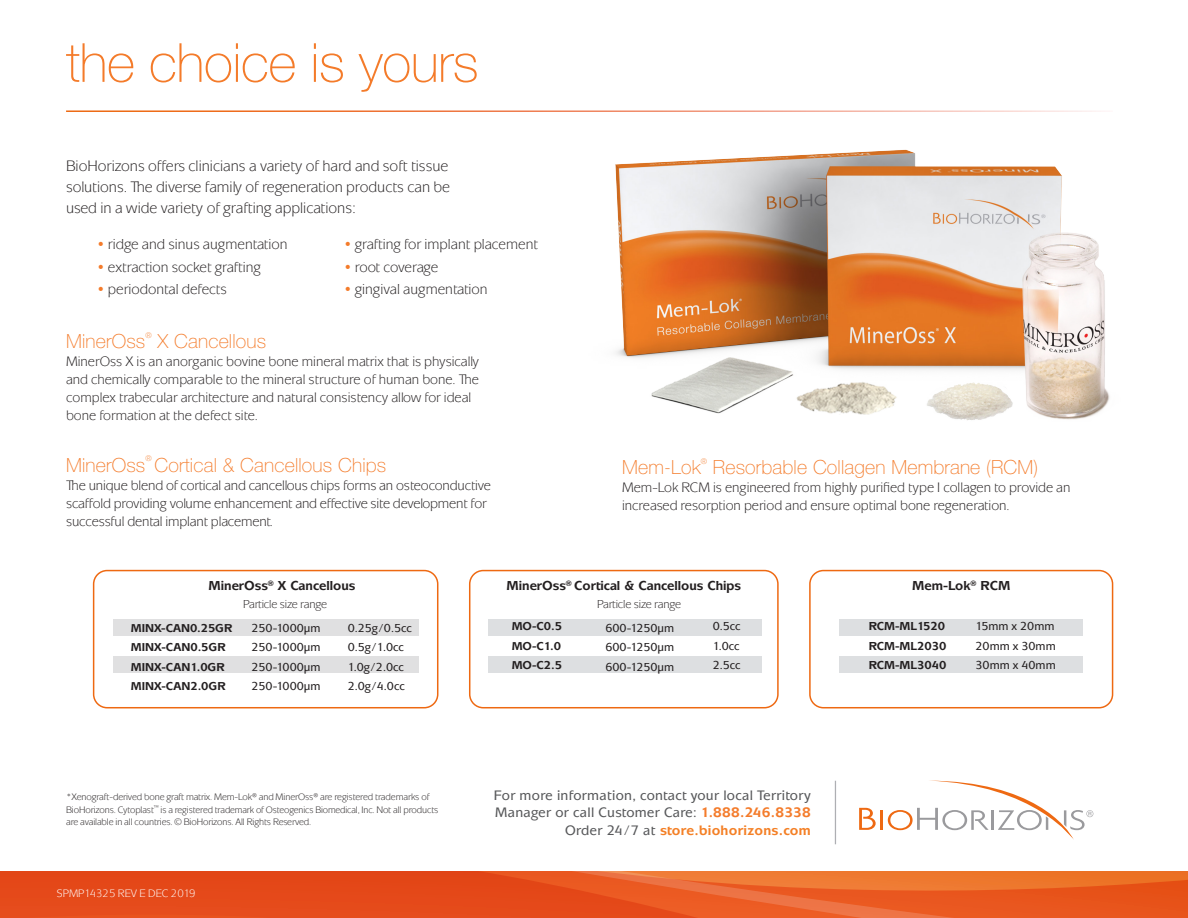
<style>
.page{position:relative;width:1188px;height:918px;background:#fff}
.page>*{position:absolute;margin:0;border:0;box-sizing:border-box;transform-origin:0 0}
.t1{font:100 54px "Helvetica Neue LT Pro";letter-spacing:-.01em;color:#f47b2a}
.Pa0{font:100 19.5px "Helvetica Neue LT Pro";letter-spacing:.01em;color:#f47b2a}
.t2{font:15.75px "Mixage ITC Std";color:#231f20}
.Pa0-2{font:15px "Mixage ITC Std";color:#231f20}
.Pa0-3{font:14.25px/18px "Mixage ITC Std";color:#231f20}
.Pa1{font:500 14.25px/17.5px "Mixage ITC Std";letter-spacing:.02em;color:#57585a}
.t3{font:700 14.25px "Mixage ITC Std";letter-spacing:.02em;color:#f48026}
.t4{font:700 13.5px "Mixage ITC Std";color:#231f20}
.t5{font:500 12px/19.5px "Mixage ITC Std";color:#231f20}
.Pa0-4{font:12px "Mixage ITC Std";letter-spacing:-.01em;color:#231f20}
.t6{font:700 12px "Mixage ITC Std";color:#231f20}
.t7{font:700 11.85px "Mixage ITC Std";color:#231f20}
.t8{font:11.25px "Mixage ITC Std";color:#fff}
.t9{font:9.75px/12.8px "Mixage ITC Std";letter-spacing:-.01em;color:#231f20}
.Pa0-5{font:100 7.8px "Helvetica Neue LT Pro";color:#f47b2a}
.s1{color:#f47b2a}
.s2{font-weight:700;color:#f47b2a}
.s3{font-weight:500;color:#57585a}
</style>
<div class="page">
<div style="left:469px;top:570px;width:310px;height:138px;border:2px solid #ee6912;border-radius:14px"></div>
<svg style="left:0;top:871px;width:1188px;height:44px;background:#e75620"></svg>
<svg style="left:0;top:915px;width:1188px;height:3px;background:#e85521"></svg>
<div style="left:488px;top:657px;width:274px;height:16px;background:#dddfe1"></div>
<div style="left:488px;top:619px;width:274px;height:16px;background:#dddfe1"></div>
<div style="left:809px;top:570px;width:304px;height:138px;border:2px solid #ee6912;border-radius:14px"></div>
<div style="left:840px;top:657px;width:243px;height:16px;background:#dddfe1"></div>
<div style="left:840px;top:619px;width:243px;height:16px;background:#dddfe1"></div>
<hr style="left:881px;top:810px;width:2px;height:20px;background:#ee6912">
<svg style="left:859px;top:808px;width:17px;height:22px"></svg>
<svg style="left:888px;top:781px;width:205px;height:59px"></svg>
<hr style="left:835px;top:781px;width:1px;height:63px;background:#aeafb3">
<div style="left:93px;top:570px;width:345px;height:138px;border:2px solid #ee6912;border-radius:14px"></div>
<div style="left:113px;top:619px;width:306px;height:16px;background:#e0e0e1"></div>
<div style="left:113px;top:657px;width:306px;height:16px;background:#e0e0e1"></div>
<img style="left:615px;top:149px;width:495px;height:271px">
<p class="t1" style="left:66px;top:31px;width:414px">the choice is yours</p>
<p class="t2" style="left:66px;top:156px;width:384px">BioHorizons offers clinicians a variety of hard and soft tissue</p>
<p class="t2" style="left:66px;top:177px;width:386px">solutions. The diverse family of regeneration products can be</p>
<p class="t2" style="left:66px;top:198px;width:291px">used in a wide variety of grafting applications:</p>
<p class="Pa0-2" style="left:97px;top:235px;width:192px"><span class="s1">•</span> ridge and sinus augmentation</p>
<p class="Pa0-2" style="left:97px;top:258px;width:165px"><span class="s1">•</span> extraction socket grafting</p>
<p class="Pa0-2" style="left:97px;top:280px;width:131px"><span class="s1">•</span> periodontal defects</p>
<p class="Pa0-2" style="left:344px;top:235px;width:195px"><span class="s1">•</span> grafting for implant placement</p>
<p class="Pa0-2" style="left:344px;top:258px;width:96px"><span class="s1">•</span> root coverage</p>
<p class="Pa0-2" style="left:344px;top:280px;width:145px"><span class="s1">•</span> gingival augmentation</p>
<p class="Pa0" style="left:66px;top:330px;width:81px">MinerOss</p>
<p class="Pa0-5" style="left:146px;top:330px;width:8px">®</p>
<p class="Pa0" style="left:158px;top:330px;width:110px">X Cancellous</p>
<p class="Pa0-3" style="left:66px;top:352px;width:415px">MinerOss X is an anorganic bovine bone mineral matrix that is physically and chemically comparable to the mineral structure of human bone. The complex trabecular architecture and natural consistency allow for ideal bone formation at the defect site.</p>
<p class="Pa0" style="left:66px;top:453px;width:81px">MinerOss</p>
<p class="Pa0-5" style="left:146px;top:454px;width:8px">®</p>
<p class="Pa0" style="left:155px;top:453px;width:233px">Cortical &amp; Cancellous Chips</p>
<p class="Pa0-3" style="left:66px;top:476px;width:426px">The unique blend of cortical and cancellous chips forms an osteoconductive scaffold providing volume enhancement and effective site development for successful dental implant placement.</p>
<p class="Pa0" style="left:622px;top:456px;width:80px">Mem-Lok</p>
<p class="Pa0-5" style="left:701px;top:457px;width:8px">®</p>
<p class="Pa0" style="left:713px;top:456px;width:327px">Resorbable Collagen Membrane (RCM)</p>
<p class="Pa0-3" style="left:622px;top:479px;width:450px">Mem-Lok RCM is engineered from highly purified type I collagen to provide an increased resorption period and ensure optimal bone regeneration.</p>
<p class="t4" style="left:209px;top:577px;width:148px">MinerOss® X Cancellous</p>
<p class="t5" style="left:348px;top:618px;width:66px">0.25g/0.5cc<br>0.5g/1.0cc</p>
<p class="t5" style="left:348px;top:657px;width:58px">1.0g/2.0cc</p>
<p class="t5" style="left:348px;top:676px;width:59px">2.0g/4.0cc</p>
<p class="t4" style="left:507px;top:577px;width:236px">MinerOss® Cortical &amp; Cancellous Chips</p>
<p class="t7" style="left:512px;top:619px;width:52px">MO-C0.5</p>
<p class="t7" style="left:512px;top:639px;width:51px">MO-C1.0</p>
<p class="t7" style="left:512px;top:658px;width:52px">MO-C2.5</p>
<p class="Pa0-4" style="left:243px;top:597px;width:85px">Particle size range</p>
<p class="Pa0-4" style="left:597px;top:597px;width:85px">Particle size range</p>
<p class="t5" style="left:605px;top:618px;width:70px">600-1250µm</p>
<p class="t5" style="left:605px;top:637px;width:70px">600-1250µm</p>
<p class="t5" style="left:605px;top:657px;width:70px">600-1250µm</p>
<p class="t5" style="left:713px;top:616px;width:29px">0.5cc</p>
<p class="t5" style="left:713px;top:636px;width:28px">1.0cc</p>
<p class="t5" style="left:713px;top:655px;width:29px">2.5cc</p>
<p class="t5" style="left:251px;top:618px;width:71px">250-1000µm</p>
<p class="t5" style="left:251px;top:637px;width:71px">250-1000µm</p>
<p class="t5" style="left:251px;top:657px;width:71px">250-1000µm</p>
<p class="t5" style="left:251px;top:676px;width:71px">250-1000µm</p>
<p class="t7" style="left:131px;top:621px;width:103px">MINX-CAN0.25GR</p>
<p class="t7" style="left:131px;top:640px;width:97px">MINX-CAN0.5GR</p>
<p class="t7" style="left:131px;top:660px;width:96px">MINX-CAN1.0GR</p>
<p class="t7" style="left:131px;top:679px;width:97px">MINX-CAN2.0GR</p>
<p class="t9" style="left:66px;top:790px;width:374px">*Xenograft-derived bone graft matrix. Mem-Lok® and MinerOss® are registered trademarks of<br>BioHorizons. Cytoplast<sup>™</sup> is a registered trademark of Osteogenics Biomedical, Inc. Not all products are available in all countries. © BioHorizons. All Rights Reserved.</p>
<p class="t8" style="left:57px;top:886px;width:140px">SPMP14325 REV E DEC 2019</p>
<p class="Pa1" style="left:494px;top:786px;width:318px">For more information, contact your local Territory<br>Manager or call Customer Care: <span class="s2">1.888.246.8338</span></p>
<p class="t3" style="left:565px;top:822px;width:247px"><span class="s3">Order 24/7 at</span> store.biohorizons.com</p>
<p class="t4" style="left:912px;top:577px;width:100px">Mem-Lok® RCM</p>
<p class="t5" style="left:976px;top:616px;width:80px">15mm x 20mm</p>
<p class="t5" style="left:976px;top:636px;width:82px">20mm x 30mm</p>
<p class="t5" style="left:976px;top:655px;width:82px">30mm x 40mm</p>
<p class="t6" style="left:869px;top:619px;width:78px">RCM-ML1520</p>
<p class="t6" style="left:869px;top:638px;width:79px">RCM-ML2030</p>
<p class="t6" style="left:869px;top:658px;width:79px">RCM-ML3040</p>
</div>
